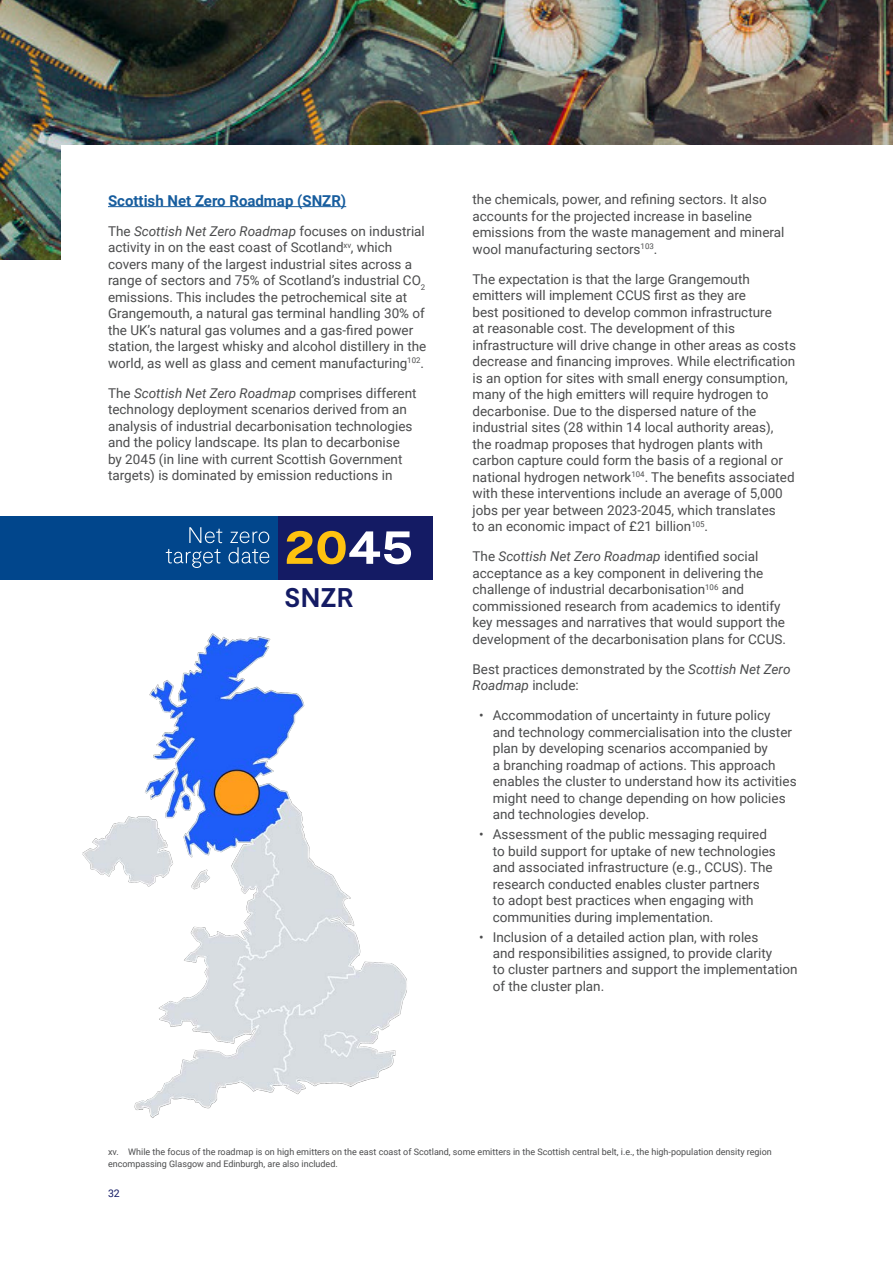
<style>
.page{position:relative;width:893px;height:1263px;background:#fff}
.page>*{position:absolute;margin:0;border:0;box-sizing:border-box;transform-origin:0 0}
.Callout_Blue{font:700 27px "Moderat";color:#141b64}
.Roboto_Bold_Blue_10_12{font:700 15px "Roboto";color:#175d9e}
.Roboto_Regular_Grey_9_11{font:13.5px/16.5px "Roboto";color:#4b4c4d}
.t1{font:10.5px "Roboto";color:#141b64}
.t2{font:9px/12px "Roboto";color:#4b4c4d}
.s1{font-style:italic}
</style>
<div class="page">
<img style="left:0;top:0;width:893px;height:259px">
<div style="left:61px;top:145px;width:832px;height:151px;background:#fff"></div>
<div style="left:277px;top:516px;width:156px;height:63px;background:#141b64"></div>
<div style="left:0;top:516px;width:277px;height:63px;background:#01468c"></div>
<svg style="left:166px;top:527px;width:103px;height:41px"></svg>
<svg style="left:287px;top:531px;width:124px;height:33px"></svg>
<img style="left:83px;top:633px;width:324px;height:485px">
<hr style="left:108px;top:206px;width:238px;height:1px;background:#175d9e">
<p class="Roboto_Bold_Blue_10_12" style="left:108px;top:190px;width:240px">Scottish Net Zero Roadmap (SNZR)</p>
<p class="Roboto_Regular_Grey_9_11" style="left:108px;top:222px;width:320px">The <span class="s1">Scottish Net Zero Roadmap</span> focuses on industrial activity in on the east coast of Scotland<sup>xv</sup>, which covers many of the largest industrial sites across a range of sectors and 75% of Scotland’s industrial CO<sub>2 </sub>emissions. This includes the petrochemical site at Grangemouth, a natural gas terminal handling 30% of the UK’s natural gas volumes and a gas-fired power station, the largest whisky and alcohol distillery in the world, as well as glass and cement manufacturing<sup>102</sup>.</p>
<p class="Roboto_Regular_Grey_9_11" style="left:108px;top:384px;width:310px">The <span class="s1">Scottish Net Zero Roadmap</span> comprises different technology deployment scenarios derived from an analysis of industrial decarbonisation technologies and the policy landscape. Its plan to decarbonise by 2045 (in line with current Scottish Government targets) is dominated by emission reductions in</p>
<p class="Callout_Blue" style="left:284px;top:582px;width:71px">SNZR</p>
<p class="Roboto_Regular_Grey_9_11" style="left:473px;top:191px;width:313px">the chemicals, power, and refining sectors. It also accounts for the projected increase in baseline emissions from the waste management and mineral wool manufacturing sectors<sup>103</sup>.</p>
<p class="Roboto_Regular_Grey_9_11" style="left:472px;top:270px;width:325px">The expectation is that the large Grangemouth emitters will implement CCUS first as they are<br>best positioned to develop common infrastructure<br>at reasonable cost. The development of this infrastructure will drive change in other areas as costs decrease and financing improves. While electrification is an option for sites with small energy consumption, many of the high emitters will require hydrogen to decarbonise. Due to the dispersed nature of the industrial sites (28 within 14 local authority areas),<br>the roadmap proposes that hydrogen plants with carbon capture could form the basis of a regional or national hydrogen network<sup>104</sup>. The benefits associated with these interventions include an average of 5,000 jobs per year between 2023-2045, which translates<br>to an economic impact of £21 billion<sup>105</sup>.</p>
<p class="Roboto_Regular_Grey_9_11" style="left:473px;top:548px;width:315px">The <span class="s1">Scottish Net Zero Roadmap</span> identified social acceptance as a key component in delivering the challenge of industrial decarbonisation<sup>106</sup> and commissioned research from academics to identify key messages and narratives that would support the development of the decarbonisation plans for CCUS.</p>
<p class="Roboto_Regular_Grey_9_11" style="left:473px;top:660px;width:319px">Best practices demonstrated by the <span class="s1">Scottish Net Zero<br>Roadmap</span> include:</p>
<p class="Roboto_Regular_Grey_9_11" style="left:493px;top:707px;width:305px;text-indent:-14px">• Accommodation of uncertainty in future policy<br>and technology commercialisation into the cluster plan by developing scenarios accompanied by<br>a branching roadmap of actions. This approach enables the cluster to understand how its activities might need to change depending on how policies and technologies develop.</p>
<p class="Roboto_Regular_Grey_9_11" style="left:493px;top:826px;width:285px;text-indent:-14px">• Assessment of the public messaging required to build support for uptake of new technologies and associated infrastructure (e.g., CCUS). The research conducted enables cluster partners<br>to adopt best practices when engaging with communities during implementation.</p>
<p class="Roboto_Regular_Grey_9_11" style="left:493px;top:928px;width:306px;text-indent:-14px">• Inclusion of a detailed action plan, with roles<br>and responsibilities assigned, to provide clarity<br>to cluster partners and support the implementation of the cluster plan.</p>
<p class="t2" style="left:108px;top:1145px;width:665px">xv. While the focus of the roadmap is on high emitters on the east coast of Scotland, some emitters in the Scottish central belt, i.e., the high-population density region encompassing Glasgow and Edinburgh, are also included.</p>
<p class="t1" style="left:108px;top:1185px;width:13px">32</p>
</div>
